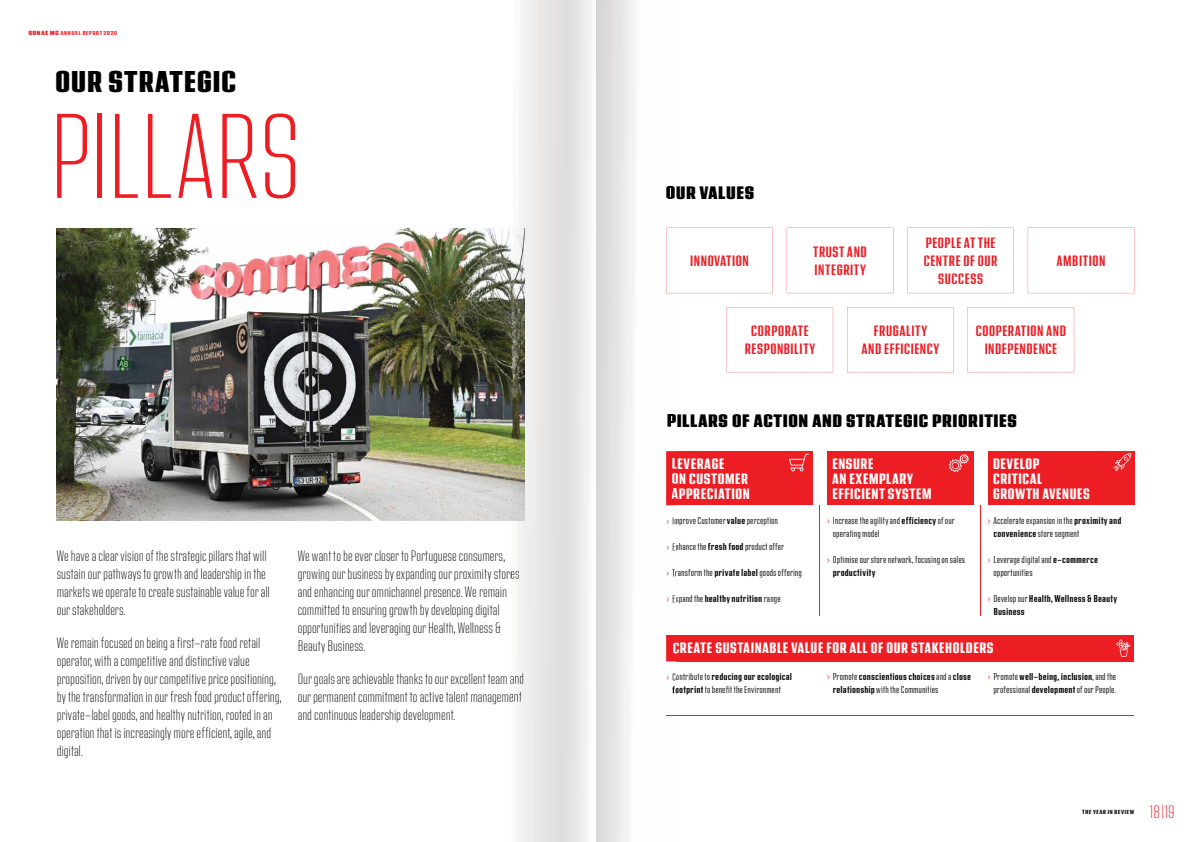
<style>
.page{position:relative;width:1191px;height:842px;background:#fff}
.page>*{position:absolute;margin:0;border:0;box-sizing:border-box;transform-origin:0 0}
.t1{font:200 condensed 120px "Address Sans Pro";letter-spacing:-.01em;color:#ed1d24}
.t2{font:800 condensed 30px "Address Sans Pro";letter-spacing:-.005em;color:#000}
.t3{font:900 condensed 18px "Address Sans Pro";letter-spacing:.005em;color:#000}
.t4{font:200 condensed 18px "Address Sans Pro";color:#ed1d24}
.t5{font:200 condensed 15px/18px "Address Sans Pro";color:#000}
.t6{font:700 condensed 15px/15px "Address Sans Pro";letter-spacing:.005em;color:#fff}
.t7{font:600 condensed 15px/18px "Address Sans Pro";color:#ed1d24;text-align:center}
.t8{font:300 condensed 10px/13px "Address Sans Pro";letter-spacing:.005em;color:#000}
.t9{font:600 condensed 10px/13px "Address Sans Pro";letter-spacing:.005em;color:#000}
.t10{font:600 condensed 8px "Address Sans Pro";letter-spacing:.035em;color:#ed1d24}
.t11{font:600 condensed 8px "Address Sans Pro";letter-spacing:.035em;color:#000}
.s1{font-weight:800}
.s2{color:#fff}
.s3{font-weight:600}
.s4{font-weight:300;color:#fff}
.s5{font-weight:300}
.s6{color:#ed1d24}
.s7{font-weight:300;color:#ed1d24}
</style>
<div class="page">
<img style="left:57px;top:228px;width:454px;height:293px">
<div style="left:827px;top:451px;width:146px;height:54px;background:#ed1d24"></div>
<div style="left:987px;top:451px;width:147px;height:54px;background:#ed1d24"></div>
<hr style="left:676px;top:715px;width:458px;height:1px;background:#ed1d24">
<div style="left:666px;top:451px;width:147px;height:54px;background:#ed1d24"></div>
<div style="left:666px;top:635px;width:468px;height:26px;background:#ed1d24"></div>
<hr style="left:820px;top:505px;width:1px;height:110px;background:#ed1d24">
<hr style="left:980px;top:505px;width:1px;height:110px;background:#ed1d24">
<svg style="left:949px;top:454px;width:19px;height:18px"></svg>
<svg style="left:1113px;top:453px;width:18px;height:18px"></svg>
<svg style="left:789px;top:454px;width:20px;height:17px"></svg>
<svg style="left:786px;top:228px;width:107px;height:65px"></svg>
<svg style="left:1027px;top:228px;width:107px;height:65px"></svg>
<svg style="left:907px;top:228px;width:107px;height:65px"></svg>
<svg style="left:726px;top:307px;width:107px;height:65px"></svg>
<svg style="left:967px;top:307px;width:107px;height:65px"></svg>
<svg style="left:847px;top:307px;width:106px;height:65px"></svg>
<svg style="left:1116px;top:640px;width:14px;height:17px"></svg>
<svg style="left:605px;top:0;width:71px;height:842px"></svg>
<svg style="left:666px;top:186px;width:10px;height:13px"></svg>
<svg style="left:667px;top:673px;width:9px;height:7px"></svg>
<svg style="left:672px;top:686px;width:4px;height:9px"></svg>
<svg style="left:667px;top:414px;width:9px;height:13px"></svg>
<svg style="left:667px;top:517px;width:9px;height:9px"></svg>
<svg style="left:667px;top:543px;width:9px;height:7px"></svg>
<svg style="left:667px;top:569px;width:9px;height:7px"></svg>
<svg style="left:667px;top:595px;width:9px;height:9px"></svg>
<svg style="left:666px;top:635px;width:10px;height:26px"></svg>
<svg style="left:666px;top:451px;width:10px;height:54px"></svg>
<svg style="left:666px;top:228px;width:107px;height:65px"></svg>
<img style="left:511px;top:0;width:94px;height:842px">
<svg style="left:511px;top:568px;width:8px;height:13px"></svg>
<svg style="left:511px;top:673px;width:13px;height:31px"></svg>
<p class="t10" style="left:28px;top:28px;width:90px"><span class="s1">sonae mc</span> annual report 2020</p>
<h2 class="t2" style="left:55px;top:64px;width:183px">OUR STRATEGIC</h2>
<h1 class="t1" style="left:49px;top:93px;width:255px">PILLARS</h1>
<p class="t5" style="left:57px;top:547px;width:215px">We have a clear vision of the strategic pillars that will sustain our pathways to growth and leadership in the markets we operate to create sustainable value for all our stakeholders.</p>
<p class="t5" style="left:57px;top:634px;width:226px">We remain focused on being a first-rate food retail operator, with a competitive and distinctive value proposition, driven by our competitive price positioning, by the transformation in our fresh food product offering, private-label goods, and healthy nutrition, rooted in an operation that is increasingly more efficient, agile, and digital.</p>
<p class="t5" style="left:298px;top:547px;width:223px">We want to be ever closer to Portuguese consumers, growing our business by expanding our proximity stores and enhancing our omnichannel presence. We remain committed to ensuring growth by developing digital opportunities and leveraging our Health, Wellness &amp; Beauty Business.</p>
<p class="t5" style="left:298px;top:670px;width:228px">Our goals are achievable thanks to our excellent team and our permanent commitment to active talent management and continuous leadership development.</p>
<p class="t3" style="left:665px;top:182px;width:91px">OUR VALUES</p>
<p class="t7" style="left:690px;top:252px;width:61px">INNOVATION</p>
<p class="t7" style="left:923px;top:234px;width:76px">PEOPLE AT THE<br>CENTRE OF OUR<br>SUCCESS</p>
<p class="t7" style="left:813px;top:243px;width:56px;text-align:left">TRUST AND<br>INTEGRITY</p>
<p class="t7" style="left:1056px;top:252px;width:51px">AMBITION</p>
<p class="t7" style="left:744px;top:323px;width:72px">CORPORATE<br>RESPONBILITY</p>
<p class="t7" style="left:975px;top:323px;width:92px">COOPERATION AND<br>INDEPENDENCE</p>
<p class="t7" style="left:861px;top:323px;width:79px">FRUGALITY<br>AND EFFICIENCY</p>
<p class="t3" style="left:666px;top:410px;width:352px">PILLARS OF ACTION AND STRATEGIC PRIORITIES</p>
<p class="t6" style="left:671px;top:457px;width:80px">LEVERAGE<br>ON CUSTOMER<br>APPRECIATION</p>
<p class="t8" style="left:666px;top:515px;width:113px"><span class="s2">›</span> Improve Customer <span class="s3">value</span> perception</p>
<p class="t8" style="left:666px;top:541px;width:119px"><span class="s2">›</span> Enhance the <span class="s3">fresh food</span> product offer</p>
<p class="t8" style="left:666px;top:567px;width:137px"><span class="s2">›</span> Transform the <span class="s3">private label</span> goods offering</p>
<p class="t9" style="left:666px;top:593px;width:116px"><span class="s4">›</span> <span class="s5">Expand the</span> healthy nutrition <span class="s5">range</span></p>
<p class="t6" style="left:832px;top:457px;width:101px">ENSURE<br>AN EXEMPLARY<br>EFFICIENT SYSTEM</p>
<p class="t8" style="left:832px;top:515px;width:123px;text-indent:-6px"><span class="s6">›</span> Increase the agility and <span class="s3">efficiency</span> of our operating model</p>
<p class="t8" style="left:832px;top:554px;width:134px;text-indent:-6px"><span class="s6">›</span> Optimise our store network, focusing on sales <span class="s3">productivity</span></p>
<p class="t6" style="left:992px;top:457px;width:99px">DEVELOP<br>CRITICAL<br>GROWTH AVENUES</p>
<p class="t8" style="left:993px;top:515px;width:130px;text-indent:-6px"><span class="s6">›</span> Accelerate expansion in the <span class="s3">proximity and convenience</span> store segment</p>
<p class="t8" style="left:993px;top:554px;width:106px;text-indent:-6px"><span class="s6">›</span> Leverage digital and <span class="s3">e-commerce </span>opportunities</p>
<p class="t9" style="left:993px;top:593px;width:125px;text-indent:-6px"><span class="s7">›</span> <span class="s5">Develop our</span> Health, Wellness &amp; Beauty<br>Business</p>
<p class="t6" style="left:672px;top:641px;width:323px">CREATE SUSTAINABLE VALUE FOR ALL OF OUR STAKEHOLDERS</p>
<p class="t8" style="left:666px;top:671px;width:127px;text-align:center"><span class="s2">›</span> Contribute to <span class="s3">reducing our ecological footprint</span> to benefit the Environment</p>
<p class="t9" style="left:832px;top:671px;width:140px;text-indent:-6px"><span class="s7">›</span> <span class="s5">Promote</span> conscientious choices <span class="s5">and a</span> close relationship <span class="s5">with the Communities</span></p>
<p class="t8" style="left:987px;top:671px;width:130px;text-align:center"><span class="s6">›</span> Promote <span class="s3">well-being, inclusion</span>, and the professional <span class="s3">development</span> of our People.</p>
<p class="t11" style="left:1082px;top:807px;width:53px">the year in review</p>
<p class="t4" style="left:1149px;top:802px;width:27px">18|19</p>
</div>
